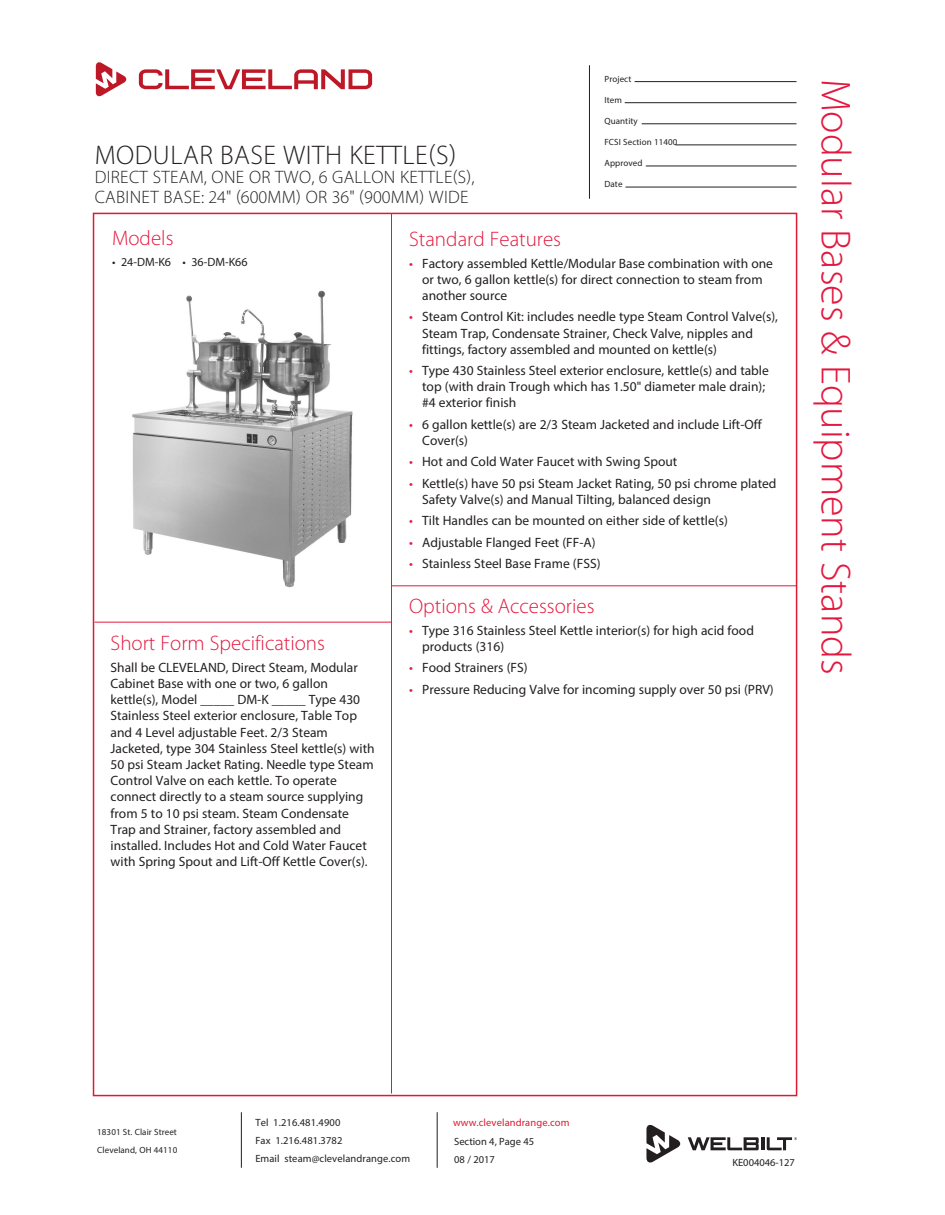
<style>
.page{position:relative;width:945px;height:1215px;background:#fff}
.page>*{position:absolute;margin:0;border:0;box-sizing:border-box;transform-origin:0 0}
.t1{font:300 42px "Myriad Pro";color:#e4183e}
.t2{font:300 27px "Myriad Pro";letter-spacing:.02em;color:#231f20}
.t3{font:300 21px "Myriad Pro";color:#e4183e}
.t4{font:300 18px/19.5px "Myriad Pro";letter-spacing:.02em;color:#231f20}
.t5{font:13.5px/16.2px "Myriad Pro";color:#231f20}
.t6{font:12px "Myriad Pro";color:#231f20}
.t7{font:10.5px/18px "Myriad Pro";letter-spacing:.01em;color:#231f20}
.t8{font:10.5px "Myriad Pro";letter-spacing:.01em;color:#dc1a32}
.t9{font:9px/18px "Myriad Pro";letter-spacing:.01em;color:#231f20}
.s1{color:#e4183e}
</style>
<div class="page">
<hr style="left:589px;top:65px;width:1px;height:134px;background:#231f20">
<svg style="left:688px;top:1137px;width:109px;height:13px"></svg>
<svg style="left:646px;top:1125px;width:35px;height:38px"></svg>
<hr style="left:241px;top:1112px;width:1px;height:56px;background:#231f20">
<hr style="left:437px;top:1112px;width:1px;height:56px;background:#231f20">
<svg style="left:96px;top:62px;width:31px;height:34px"></svg>
<svg style="left:139px;top:69px;width:233px;height:20px"></svg>
<hr style="left:635px;top:81px;width:162px;height:1px;background:#231f20">
<hr style="left:625px;top:102px;width:172px;height:1px;background:#231f20">
<hr style="left:642px;top:124px;width:155px;height:1px;background:#231f20">
<hr style="left:675px;top:145px;width:122px;height:1px;background:#231f20">
<hr style="left:646px;top:166px;width:151px;height:1px;background:#231f20">
<hr style="left:625px;top:187px;width:172px;height:1px;background:#231f20">
<hr style="left:391px;top:213px;width:1px;height:881px;background:#e4183e">
<hr style="left:94px;top:622px;width:298px;height:1px;background:#e4183e">
<hr style="left:392px;top:585px;width:404px;height:1px;background:#e4183e">
<img style="left:132px;top:290px;width:221px;height:298px">
<h2 class="t2" style="left:95px;top:144px;width:363px">MODULAR BASE WITH KETTLE(S)</h2>
<h3 class="t4" style="left:95px;top:169px;width:382px">DIRECT STEAM, ONE OR TWO, 6 GALLON KETTLE(S),<br>CABINET BASE: 24" (600MM) OR 36" (900MM) WIDE</h3>
<p class="t9" style="left:604px;top:70px;width:28px">Project</p>
<p class="t9" style="left:604px;top:91px;width:19px">Item</p>
<p class="t9" style="left:604px;top:112px;width:35px">Quantity</p>
<p class="t9" style="left:604px;top:133px;width:75px">FCSI Section 11400</p>
<p class="t9" style="left:604px;top:154px;width:40px">Approved</p>
<p class="t9" style="left:604px;top:175px;width:20px">Date</p>
<h3 class="t3" style="left:112px;top:230px;width:63px">Models</h3>
<p class="t6" style="left:112px;top:257px;width:137px">• 24-DM-K6 • 36-DM-K66</p>
<h3 class="t3" style="left:111px;top:635px;width:216px">Short Form Specifications</h3>
<p class="t5" style="left:111px;top:660px;width:266px">Shall be CLEVELAND, Direct Steam, Modular Cabinet Base with one or two, 6 gallon kettle(s), Model _____ DM-K _____ Type 430<br>Stainless Steel exterior enclosure, Table Top and 4 Level adjustable Feet. 2/3 Steam Jacketed, type 304 Stainless Steel kettle(s) with 50 psi Steam Jacket Rating. Needle type Steam Control Valve on each kettle. To operate connect directly to a steam source supplying from 5 to 10 psi steam. Steam Condensate Trap and Strainer, factory assembled and installed. Includes Hot and Cold Water Faucet with Spring Spout and Lift-Off Kettle Cover(s).</p>
<h3 class="t3" style="left:409px;top:231px;width:153px">Standard Features</h3>
<p class="t5" style="left:422px;top:256px;width:352px;text-indent:-13px"><span class="s1">•</span> Factory assembled Kettle/Modular Base combination with one or two, 6 gallon kettle(s) for direct connection to steam from another source</p>
<p class="t5" style="left:422px;top:310px;width:357px;text-indent:-13px"><span class="s1">•</span> Steam Control Kit: includes needle type Steam Control Valve(s),<br>Steam Trap, Condensate Strainer, Check Valve, nipples and fittings, factory assembled and mounted on kettle(s)</p>
<p class="t5" style="left:422px;top:364px;width:348px;text-indent:-13px"><span class="s1">•</span> Type 430 Stainless Steel exterior enclosure, kettle(s) and table top (with drain Trough which has 1.50" diameter male drain); #4 exterior finish</p>
<p class="t5" style="left:422px;top:417px;width:341px;text-indent:-13px"><span class="s1">•</span> 6 gallon kettle(s) are 2/3 Steam Jacketed and include Lift-Off<br>Cover(s)</p>
<p class="t5" style="left:409px;top:455px;width:270px"><span class="s1">•</span> Hot and Cold Water Faucet with Swing Spout</p>
<p class="t5" style="left:422px;top:476px;width:356px;text-indent:-13px"><span class="s1">•</span> Kettle(s) have 50 psi Steam Jacket Rating, 50 psi chrome plated<br>Safety Valve(s) and Manual Tilting, balanced design</p>
<p class="t5" style="left:409px;top:514px;width:320px"><span class="s1">•</span> Tilt Handles can be mounted on either side of kettle(s)</p>
<p class="t5" style="left:409px;top:535px;width:188px"><span class="s1">•</span> Adjustable Flanged Feet (FF-A)</p>
<p class="t5" style="left:409px;top:556px;width:193px"><span class="s1">•</span> Stainless Steel Base Frame (FSS)</p>
<h3 class="t3" style="left:409px;top:598px;width:187px">Options &amp; Accessories</h3>
<p class="t5" style="left:422px;top:623px;width:333px;text-indent:-13px"><span class="s1">•</span> Type 316 Stainless Steel Kettle interior(s) for high acid food products (316)</p>
<p class="t5" style="left:409px;top:661px;width:120px"><span class="s1">•</span> Food Strainers (FS)</p>
<p class="t5" style="left:409px;top:682px;width:366px"><span class="s1">•</span> Pressure Reducing Valve for incoming supply over 50 psi (PRV)</p>
<h1 class="t1" style="left:852px;top:79px;width:597px;rotate:90deg">Modular Bases &amp; Equipment Stands</h1>
<p class="t9" style="left:97px;top:1123px;width:82px">18301 St. Clair Street<br>Cleveland, OH 44110</p>
<p class="t7" style="left:255px;top:1115px;width:156px">Tel 1.216.481.4900<br>Fax 1.216.481.3782<br>Email steam@clevelandrange.com</p>
<p class="t8" style="left:453px;top:1119px;width:118px">www.clevelandrange.com</p>
<p class="t7" style="left:454px;top:1133px;width:82px">Section 4, Page 45<br>08 / 2017</p>
<p class="t7" style="left:732px;top:1155px;width:64px">KE004046-127</p>
</div>
